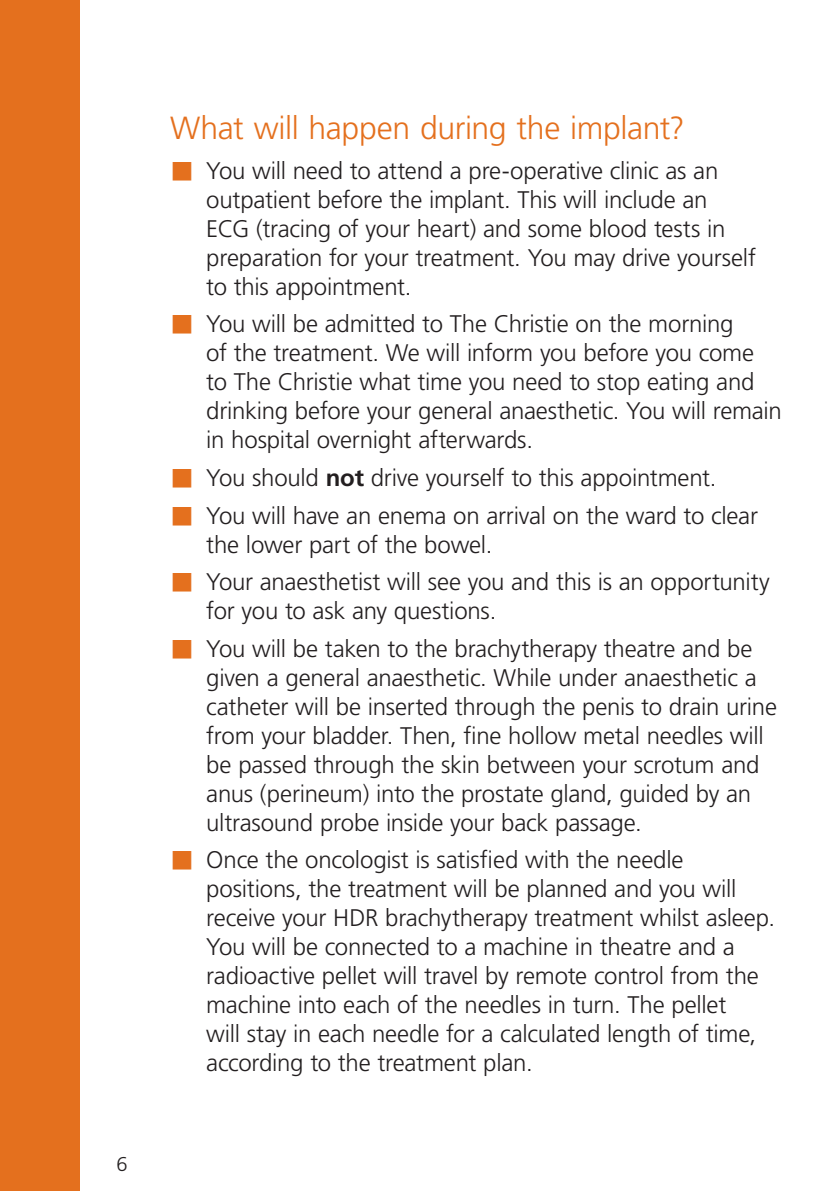
<style>
.page{position:relative;width:840px;height:1191px;background:#fff}
.page>*{position:absolute;margin:0;border:0;box-sizing:border-box;transform-origin:0 0}
.HEADING{font:300 32px "Frutiger";letter-spacing:-.015em;color:#e4701e}
.t1{font:300 24px/29px "Frutiger";letter-spacing:-.01em;color:#231f20}
.t2{font:300 20px "Frutiger";color:#231f20}
.s1{font-weight:700}
</style>
<div class="page">
<div style="left:0;top:0;width:80px;height:1191px;background:#e4701e"></div>
<p class="t2" style="left:116px;top:1152px;width:13px">6</p>
<p class="HEADING" style="left:170px;top:109px;width:516px">What will happen during the implant?</p>
<p class="t1" style="left:206px;top:156px;width:551px">You will need to attend a pre-operative clinic as an outpatient before the implant. This will include an ECG (tracing of your heart) and some blood tests in preparation for your treatment. You may drive yourself to this appointment.</p>
<p class="t1" style="left:206px;top:309px;width:576px">You will be admitted to The Christie on the morning<br>of the treatment. We will inform you before you come<br>to The Christie what time you need to stop eating and drinking before your general anaesthetic. You will remain in hospital overnight afterwards.</p>
<p class="t1" style="left:206px;top:463px;width:507px">You should <span class="s1">not</span> drive yourself to this appointment.</p>
<p class="t1" style="left:206px;top:500px;width:553px">You will have an enema on arrival on the ward to clear the lower part of the bowel.</p>
<p class="t1" style="left:206px;top:567px;width:564px">Your anaesthetist will see you and this is an opportunity for you to ask any questions.</p>
<p class="t1" style="left:206px;top:633px;width:572px">You will be taken to the brachytherapy theatre and be given a general anaesthetic. While under anaesthetic a catheter will be inserted through the penis to drain urine from your bladder. Then, fine hollow metal needles will be passed through the skin between your scrotum and anus (perineum) into the prostate gland, guided by an ultrasound probe inside your back passage.</p>
<p class="t1" style="left:206px;top:845px;width:565px">Once the oncologist is satisfied with the needle positions, the treatment will be planned and you will receive your HDR brachytherapy treatment whilst asleep.<br>You will be connected to a machine in theatre and a radioactive pellet will travel by remote control from the machine into each of the needles in turn. The pellet<br>will stay in each needle for a calculated length of time, according to the treatment plan.</p>
</div>
